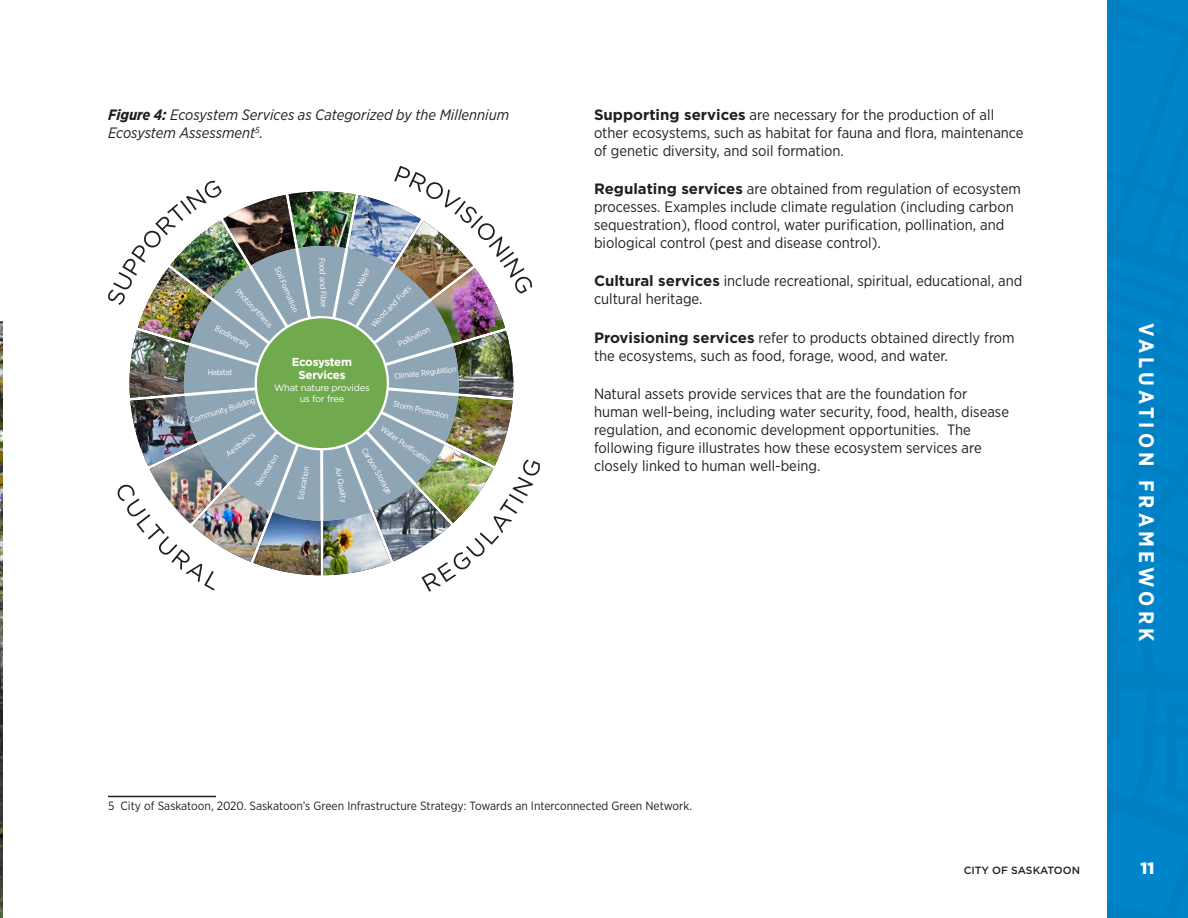
<style>
.page{position:relative;width:1188px;height:918px;background:#fff}
.page>*{position:absolute;margin:0;border:0;box-sizing:border-box;transform-origin:0 0}
.t1{font:700 21px "Gotham Narrow";letter-spacing:.2em;color:#fff}
.t2{font:900 16.5px "Gotham";color:#fff}
.t3{font:15px/18px "Gotham Narrow";color:#231f20}
.t4{font:italic 15px/18px "Gotham Narrow";color:#231f20}
.t5{font:12px "Gotham Narrow";color:#231f20}
.t6{font:700 11.55px/14px "Gotham";letter-spacing:-.025em;color:#fff;text-align:center}
.t7{font:500 10.5px "Gotham";color:#231f20}
.t8{font:9.3px/11.1px "Gotham";letter-spacing:-.025em;color:#fff;text-align:center}
.t9{font:8.1px "Gotham Narrow";color:#fff}
.s1{font-weight:700}
.s2{font-family:"Gotham";font-weight:700}
</style>
<div class="page">
<svg style="left:1107px;top:0;width:81px;height:918px;fill:#0085cb"></svg>
<img style="left:108px;top:166px;width:432px;height:426px">
<div style="left:256px;top:317px;width:132px;height:132px;background:#71a94f;border-radius:50%"></div>
<hr style="left:108px;top:796px;width:108px;height:1px;background:#231f20">
<img style="left:0;top:322px;width:2px;height:596px">
<p class="t4" style="left:108px;top:105px;width:403px"><span class="s1">Figure 4:</span> Ecosystem Services as Categorized by the Millennium<br>Ecosystem Assessment<sup>5</sup>.</p>
<p class="t9" style="left:282px;top:265px;width:50px;rotate:67deg">Soil Formation</p>
<p class="t9" style="left:327px;top:257px;width:52px;rotate:88deg">Food and Fiber</p>
<p class="t9" style="left:241px;top:286px;width:52px;rotate:47deg">Photosynthesis</p>
<p class="t9" style="left:218px;top:323px;width:40px;rotate:27deg">Biodiversity</p>
<p class="t9" style="left:346px;top:303px;width:42px;rotate:-65deg">Fresh Water</p>
<p class="t9" style="left:369px;top:322px;width:55px;rotate:-46deg">Wood and Fuels</p>
<p class="t9" style="left:396px;top:340px;width:36px;rotate:-26deg">Pollination</p>
<p class="t6" style="left:292px;top:354px;width:62px">Ecosystem<br>Services</p>
<p class="t8" style="left:274px;top:382px;width:97px">What nature provides us for free</p>
<p class="t9" style="left:394px;top:371px;width:64px;rotate:-7deg">Climate Regulation</p>
<p class="t9" style="left:394px;top:399px;width:58px;rotate:12deg">Storm Protection</p>
<p class="t9" style="left:384px;top:424px;width:61px;rotate:35deg">Water Purifi cation</p>
<p class="t9" style="left:208px;top:367px;width:26px;rotate:2deg">Habitat</p>
<p class="t9" style="left:189px;top:415px;width:69px;rotate:-17deg">Community Building</p>
<p class="t9" style="left:224px;top:451px;width:36px;rotate:-38deg">Aesthetics</p>
<p class="t9" style="left:368px;top:446px;width:54px;rotate:60deg">Carbon Storage</p>
<p class="t9" style="left:253px;top:482px;width:37px;rotate:-57deg">Recreation</p>
<p class="t9" style="left:296px;top:499px;width:35px;rotate:-80deg">Education</p>
<p class="t9" style="left:343px;top:467px;width:37px;rotate:80deg">Air Quality</p>
<p class="t3" style="left:594px;top:105px;width:431px"><span class="s2">Supporting services</span> are necessary for the production of all other ecosystems, such as habitat for fauna and flora, maintenance of genetic diversity, and soil formation.</p>
<p class="t3" style="left:594px;top:180px;width:428px"><span class="s2">Regulating services</span> are obtained from regulation of ecosystem processes. Examples include climate regulation (including carbon sequestration), flood control, water purification, pollination, and biological control (pest and disease control).</p>
<p class="t3" style="left:594px;top:272px;width:430px"><span class="s2">Cultural services</span> include recreational, spiritual, educational, and cultural heritage.</p>
<p class="t3" style="left:594px;top:328px;width:422px"><span class="s2">Provisioning services</span> refer to products obtained directly from the ecosystems, such as food, forage, wood, and water.</p>
<p class="t3" style="left:594px;top:384px;width:417px">Natural assets provide services that are the foundation for human well-being, including water security, food, health, disease regulation, and economic development opportunities. The following figure illustrates how these ecosystem services are closely linked to human well-being.</p>
<p class="t5" style="left:108px;top:798px;width:586px">5 City of Saskatoon, 2020. Saskatoon’s Green Infrastructure Strategy: Towards an Interconnected Green Network.</p>
<p class="t1" style="left:1160px;top:323px;width:320px;rotate:90deg">VALUATION FRAMEWORK</p>
<p class="t7" style="left:964px;top:864px;width:118px">CITY OF SASKATOON</p>
<p class="t2" style="left:1141px;top:857px;width:15px">11</p>
</div>
